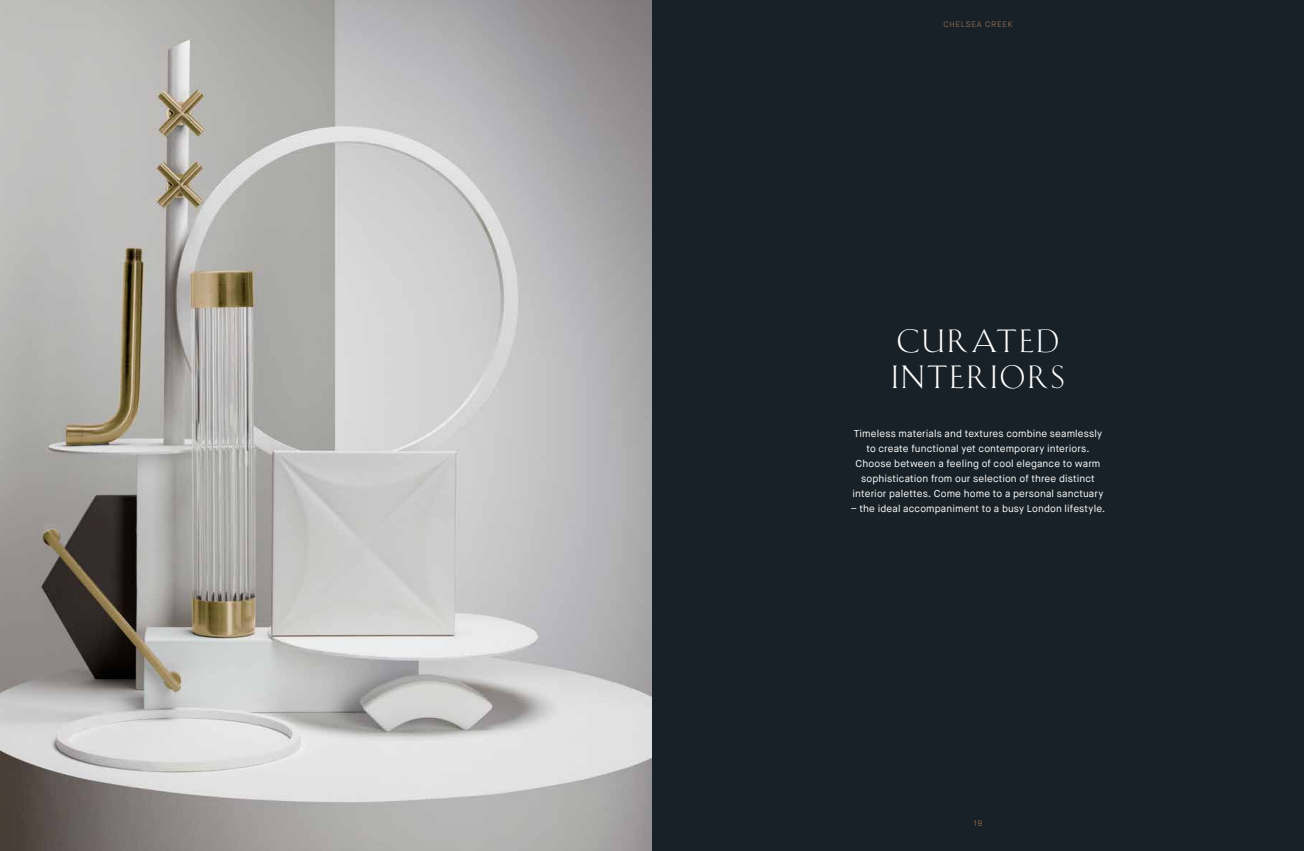
<style>
.page{position:relative;width:1304px;height:851px;background:#fff}
.page>*{position:absolute;margin:0;border:0;box-sizing:border-box;transform-origin:0 0}
.t1{font:32px/36px "Shango";letter-spacing:.075em;color:#fff}
.t2{font:10px/15px "Maison Neue";letter-spacing:.01em;color:#fff;text-align:center}
.t3{font:8px "Maison Neue";letter-spacing:.09em;color:#88674f}
</style>
<div class="page">
<div style="left:652px;top:0;width:652px;height:850px;background:#182127"></div>
<img style="left:0;top:0;width:652px;height:850px">
<p class="t3" style="left:943px;top:19px;width:71px">CHELSEA CREEK</p>
<h1 class="t1" style="left:892px;top:323px;width:174px">CURATED<br>INTERIORS</h1>
<p class="t2" style="left:853px;top:425px;width:252px">Timeless materials and textures combine seamlessly to create functional yet contemporary interiors.<br>Choose between a feeling of cool elegance to warm sophistication from our selection of three distinct interior palettes. Come home to a personal sanctuary</p>
<p class="t2" style="left:851px;top:500px;width:256px">– the ideal accompaniment to a busy London lifestyle.</p>
<p class="t3" style="left:973px;top:817px;width:11px">19</p>
</div>
